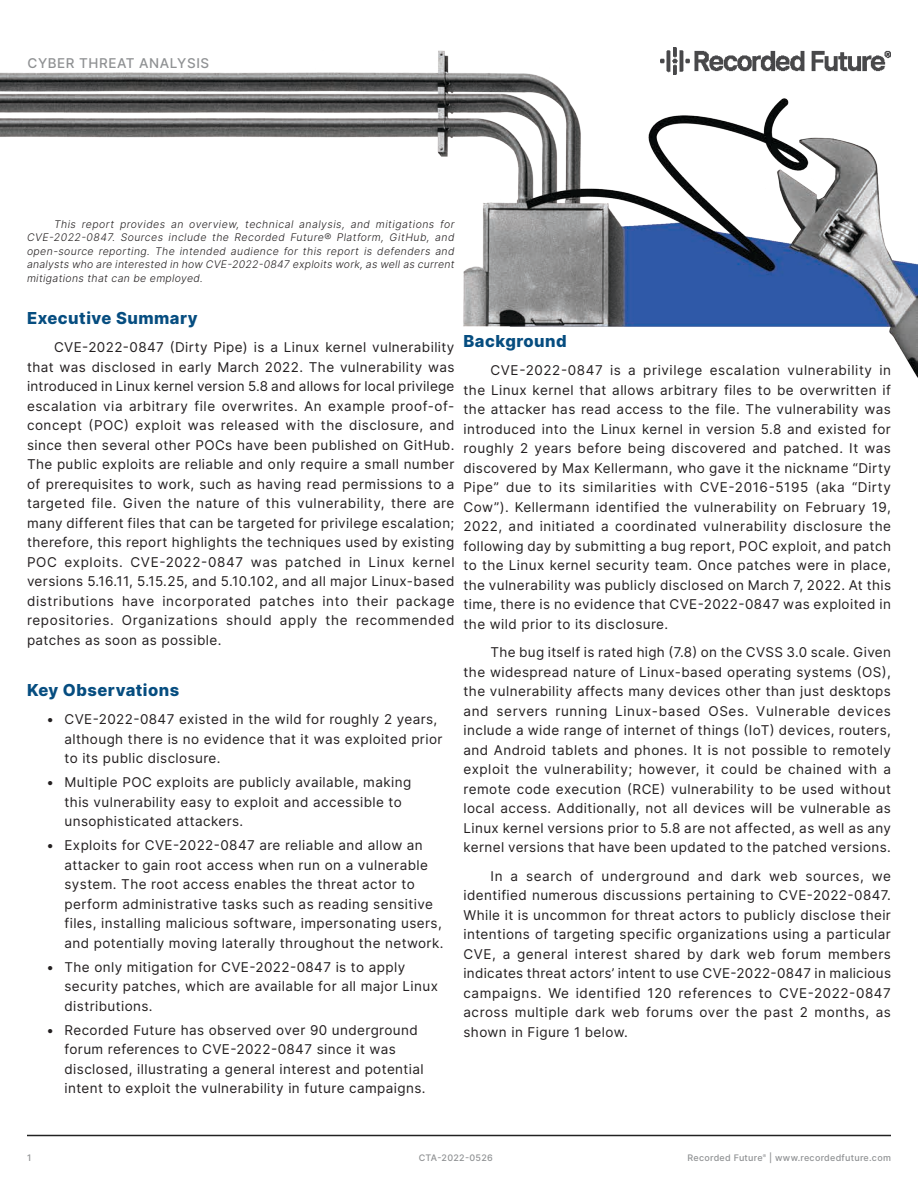
<style>
.page{position:relative;width:918px;height:1188px;background:#fff}
.page>*{position:absolute;margin:0;border:0;box-sizing:border-box;transform-origin:0 0}
.t1{font:800 16.5px "Inter";letter-spacing:.03em;color:#064d80}
.t2{font:13.5px/19.5px "Inter";letter-spacing:.03em;color:#231f20}
.t3{font:500 13.5px "Inter";letter-spacing:.04em;color:#8f9193}
.t4{font:italic 300 10.5px/13.5px "Inter";letter-spacing:.03em;color:#231f20;text-align:justify}
.t5{font:500 9px "Inter";letter-spacing:.03em;color:#8f9193}
</style>
<div class="page">
<img style="left:0;top:50px;width:918px;height:1087px">
<img style="left:661px;top:47px;width:230px;height:28px">
<p class="t3" style="left:28px;top:54px;width:183px">CYBER THREAT ANALYSIS</p>
<p class="t4" style="left:27px;top:217px;width:429px;text-indent:27px">This report provides an overview, technical analysis, and mitigations for CVE-2022-0847. Sources include the Recorded Future® Platform, GitHub, and open-source reporting. The intended audience for this report is defenders and analysts who are interested in how CVE-2022-0847 exploits work, as well as current mitigations that can be employed.</p>
<p class="t1" style="left:27px;top:306px;width:172px">Executive Summary</p>
<p class="t2" style="left:27px;top:338px;width:429px;text-align:justify;text-indent:27px">CVE-2022-0847 (Dirty Pipe) is a Linux kernel vulnerability that was disclosed in early March 2022. The vulnerability was introduced in Linux kernel version 5.8 and allows for local privilege escalation via arbitrary file overwrites. An example proof-of&shy;concept (POC) exploit was released with the disclosure, and since then several other POCs have been published on GitHub.<br>The public exploits are reliable and only require a small number of prerequisites to work, such as having read permissions to a targeted file. Given the nature of this vulnerability, there are many different files that can be targeted for privilege escalation; therefore, this report highlights the techniques used by existing POC exploits. CVE-2022-0847 was patched in Linux kernel versions 5.16.11, 5.15.25, and 5.10.102, and all major Linux-based distributions have incorporated patches into their package repositories. Organizations should apply the recommended patches as soon as possible.</p>
<p class="t1" style="left:27px;top:678px;width:154px">Key Observations</p>
<p class="t2" style="left:64px;top:710px;width:379px;text-indent:-18px">• CVE-2022-0847 existed in the wild for roughly 2 years, although there is no evidence that it was exploited prior to its public disclosure.</p>
<p class="t2" style="left:64px;top:773px;width:348px;text-indent:-18px">• Multiple POC exploits are publicly available, making this vulnerability easy to exploit and accessible to unsophisticated attackers.</p>
<p class="t2" style="left:64px;top:836px;width:381px;text-indent:-18px">• Exploits for CVE-2022-0847 are reliable and allow an attacker to gain root access when run on a vulnerable system. The root access enables the threat actor to perform administrative tasks such as reading sensitive files, installing malicious software, impersonating users, and potentially moving laterally throughout the network.</p>
<p class="t2" style="left:64px;top:957px;width:375px;text-indent:-18px">• The only mitigation for CVE-2022-0847 is to apply security patches, which are available for all major Linux distributions.</p>
<p class="t2" style="left:64px;top:1020px;width:363px;text-indent:-18px">• Recorded Future has observed over 90 underground forum references to CVE-2022-0847 since it was disclosed, illustrating a general interest and potential intent to exploit the vulnerability in future campaigns.</p>
<p class="t1" style="left:464px;top:329px;width:105px">Background</p>
<p class="t2" style="left:464px;top:360px;width:429px;text-align:justify;text-indent:27px">CVE-2022-0847 is a privilege escalation vulnerability in the Linux kernel that allows arbitrary files to be overwritten if the attacker has read access to the file. The vulnerability was introduced into the Linux kernel in version 5.8 and existed for roughly 2 years before being discovered and patched. It was discovered by Max Kellermann, who gave it the nickname “Dirty Pipe” due to its similarities with CVE-2016-5195 (aka “Dirty Cow”). Kellermann identified the vulnerability on February 19, 2022, and initiated a coordinated vulnerability disclosure the following day by submitting a bug report, POC exploit, and patch to the Linux kernel security team. Once patches were in place, the vulnerability was publicly disclosed on March 7, 2022. At this time, there is no evidence that CVE-2022-0847 was exploited in the wild prior to its disclosure.</p>
<p class="t2" style="left:464px;top:642px;width:429px;text-align:justify;text-indent:27px">The bug itself is rated high (7.8) on the CVSS 3.0 scale. Given the widespread nature of Linux-based operating systems (OS), the vulnerability affects many devices other than just desktops and servers running Linux-based OSes. Vulnerable devices include a wide range of internet of things (IoT) devices, routers, and Android tablets and phones. It is not possible to remotely exploit the vulnerability; however, it could be chained with a remote code execution (RCE) vulnerability to be used without local access. Additionally, not all devices will be vulnerable as Linux kernel versions prior to 5.8 are not affected, as well as any kernel versions that have been updated to the patched versions.</p>
<p class="t2" style="left:464px;top:866px;width:429px;text-align:justify;text-indent:27px">In a search of underground and dark web sources, we identified numerous discussions pertaining to CVE-2022-0847.<br>While it is uncommon for threat actors to publicly disclose their intentions of targeting specific organizations using a particular CVE, a general interest shared by dark web forum members indicates threat actors’ intent to use CVE-2022-0847 in malicious campaigns. We identified 120 references to CVE-2022-0847 across multiple dark web forums over the past 2 months, as shown in Figure 1 below.</p>
<p class="t5" style="left:27px;top:1151px;width:6px">1</p>
<p class="t5" style="left:419px;top:1151px;width:76px">CTA-2022-0526</p>
<p class="t5" style="left:688px;top:1151px;width:205px">Recorded Future<sup>®</sup> | www.recordedfuture.com</p>
</div>
